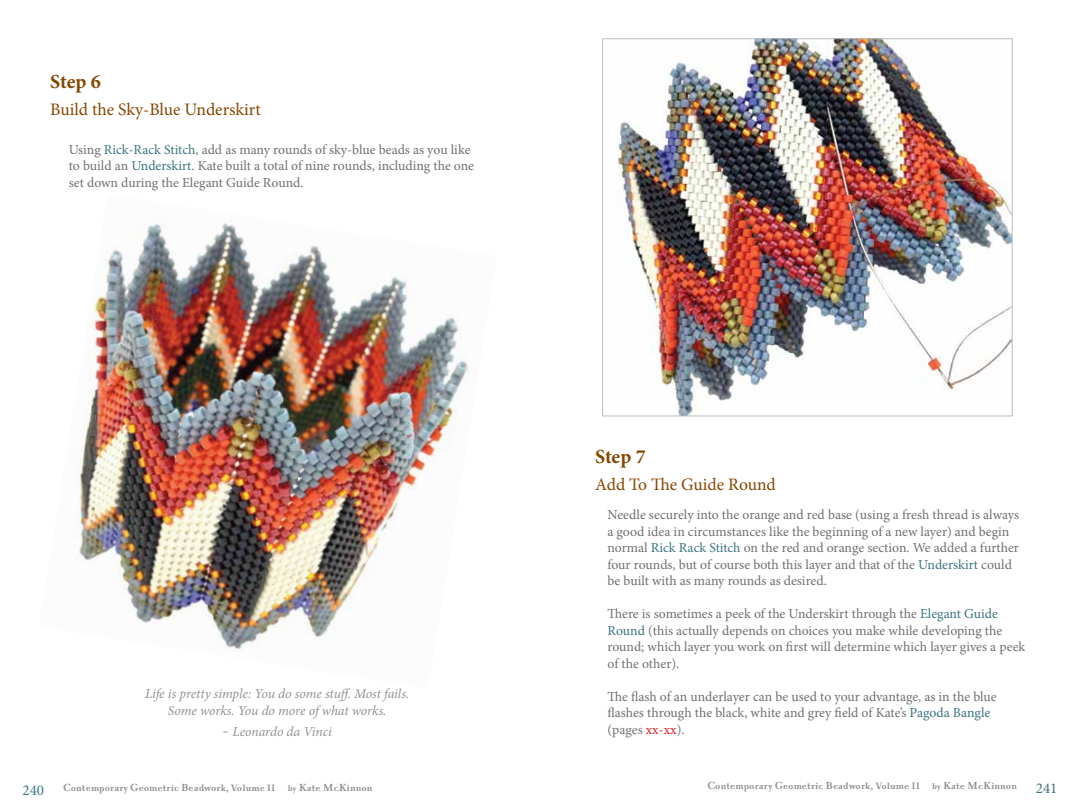
<style>
.page{position:relative;width:1080px;height:810px;background:#fff}
.page>*{position:absolute;margin:0;border:0;box-sizing:border-box;transform-origin:0 0}
.t1{font:700 20px "Minion Pro";letter-spacing:-.01em;color:#854700}
.t2{font:17.5px "Minion Pro";color:#854700}
.t3{font:15px "Minion Pro";color:#3a757f}
.t4{font:13.75px/16.5px "Minion Pro";color:#6f7073}
.t5{font:italic 13.75px/16.5px "Minion Pro";letter-spacing:-.01em;color:#929390;text-align:center}
.t6{font:700 11.25px "Priori Ser";color:#8f8f8c}
.s1{font-size:22.5px;color:#fff}
.s2{color:#3a757f}
.s3{font-size:17.5px}
.s4{color:#d2232a}
.s5{font-size:12.5px}
.s6{font-size:10px}
</style>
<div class="page">
<img style="left:73px;top:217px;width:397px;height:434px">
<img style="left:617px;top:40px;width:393px;height:374px">
<div style="left:602px;top:38px;width:410px;height:378px;border:1px solid #bcbec0"></div>
<h1 class="t1" style="left:50px;top:68px;width:52px">Step 6</h1>
<p class="t2" style="left:50px;top:98px;width:227px">Build the Sky-Blue Underskirt<span class="s1">X</span></p>
<p class="t4" style="left:69px;top:141px;width:407px">Using <span class="s2">Rick-Rack Stitch</span>, add as many rounds of sky-blue beads as you like to build an <span class="s2">Underskirt</span>. Kate built a total of nine rounds, including the one set down during the Elegant Guide Round.</p>
<p class="t5" style="left:145px;top:686px;width:266px">Life is pretty simple: You do some stuff. Most fails.<br>Some works. You do more of what works.</p>
<p class="t5" style="left:223px;top:723px;width:111px"><span class="s3">-</span> Leonardo da Vinci</p>
<h1 class="t1" style="left:595px;top:442px;width:52px">Step 7</h1>
<p class="t2" style="left:595px;top:472px;width:197px">Add To The Guide Round<span class="s1">X</span></p>
<p class="t4" style="left:608px;top:507px;width:413px">Needle securely into the orange and red base (using a fresh thread is always a good idea in circumstances like the beginning of a new layer) and begin normal <span class="s2">Rick Rack Stitch</span> on the red and orange section. We added a further four rounds, but of course both this layer and that of the <span class="s2">Underskirt</span> could be built with as many rounds as desired.</p>
<p class="t4" style="left:608px;top:606px;width:419px">There is sometimes a peek of the Underskirt through the <span class="s2">Elegant Guide Round</span> (this actually depends on choices you make while developing the round; which layer you work on first will determine which layer gives a peek of the other).</p>
<p class="t4" style="left:608px;top:688px;width:391px">The flash of an underlayer can be used to your advantage, as in the blue flashes through the black, white and grey field of Kate’s <span class="s2">Pagoda Bangle </span>(pages <span class="s4">xx-xx</span>).</p>
<p class="t6" style="left:63px;top:782px;width:311px"><span class="s5">C</span>ontemporary <span class="s5">G</span>eometric <span class="s5">B</span>eadwork, Volume II <span class="s6">by</span> <span class="s5">K</span>ate <span class="s5">M</span>c<span class="s5">K</span>innon</p>
<p class="t6" style="left:707px;top:780px;width:311px"><span class="s5">C</span>ontemporary <span class="s5">G</span>eometric <span class="s5">B</span>eadwork, Volume II <span class="s6">by</span> <span class="s5">K</span>ate <span class="s5">M</span>c<span class="s5">K</span>innon</p>
<p class="t3" style="left:22px;top:780px;width:23px">240</p>
<p class="t3" style="left:1036px;top:778px;width:23px">241</p>
</div>
